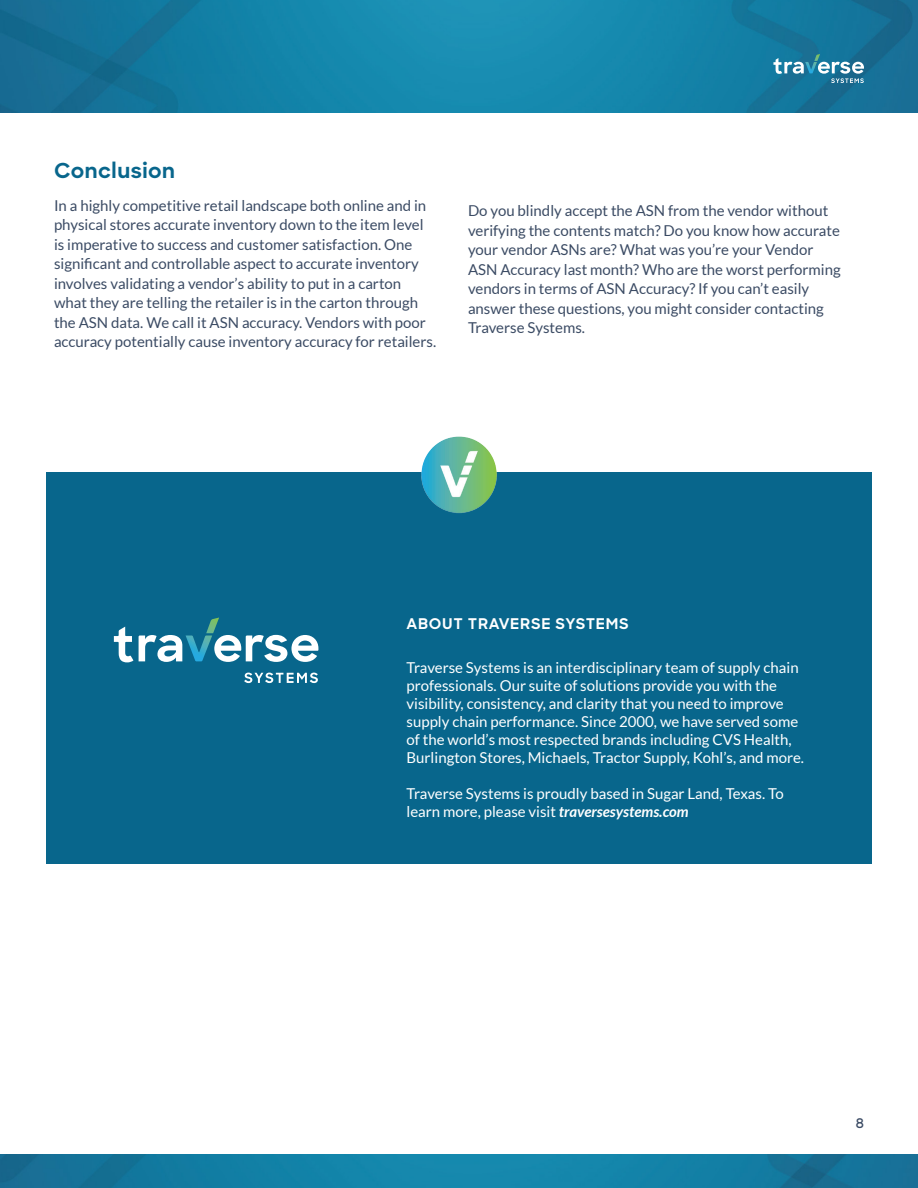
<style>
.page{position:relative;width:918px;height:1188px;background:#fff}
.page>*{position:absolute;margin:0;border:0;box-sizing:border-box;transform-origin:0 0}
.Small_section_Titles{font:700 21px "Sharp Sans";letter-spacing:.025em;color:#08668c}
.t1{font:15px/19.5px "Lato";color:#3b4b64}
.Paragraph_Copy{font:15px/18px "Lato";color:#fff}
.titles{font:700 15px "Sharp Sans";letter-spacing:.05em;color:#fff}
.t2{font:600 13.5px "Sharp Sans";color:#3b4b64}
.s1{font-weight:700;font-style:italic}
</style>
<div class="page">
<svg style="left:0;top:0;width:918px;height:112px;background:#157fa4"></svg>
<div style="left:46px;top:472px;width:826px;height:391px;background:#08668c"></div>
<svg style="left:114px;top:627px;width:19px;height:35px"></svg>
<svg style="left:139px;top:618px;width:179px;height:44px"></svg>
<svg style="left:244px;top:673px;width:74px;height:10px"></svg>
<svg style="left:773px;top:54px;width:91px;height:29px;background:#4790ad"></svg>
<svg style="left:0;top:1155px;width:918px;height:33px;background:#147ca2"></svg>
<img style="left:421px;top:436px;width:76px;height:78px">
<p class="Small_section_Titles" style="left:54px;top:155px;width:123px">Conclusion</p>
<p class="t1" style="left:54px;top:195px;width:384px">In a highly competitive retail landscape both online and in physical stores accurate inventory down to the item level is imperative to success and customer satisfaction. One significant and controllable aspect to accurate inventory involves validating a vendor’s ability to put in a carton what they are telling the retailer is in the carton through the ASN data. We call it ASN accuracy. Vendors with poor accuracy potentially cause inventory accuracy for retailers.</p>
<p class="t1" style="left:468px;top:201px;width:374px">Do you blindly accept the ASN from the vendor without verifying the contents match? Do you know how accurate your vendor ASNs are? What was you’re your Vendor ASN Accuracy last month? Who are the worst performing vendors in terms of ASN Accuracy? If you can’t easily answer these questions, you might consider contacting Traverse Systems.</p>
<p class="titles" style="left:407px;top:612px;width:224px">ABOUT TRAVERSE SYSTEMS</p>
<p class="Paragraph_Copy" style="left:407px;top:658px;width:399px">Traverse Systems is an interdisciplinary team of supply chain professionals. Our suite of solutions provide you with the visibility, consistency, and clarity that you need to improve supply chain performance. Since 2000, we have served some of the world’s most respected brands including CVS Health, Burlington Stores, Michaels, Tractor Supply, Kohl’s, and more.</p>
<p class="Paragraph_Copy" style="left:407px;top:784px;width:379px">Traverse Systems is proudly based in Sugar Land, Texas. To learn more, please visit <span class="s1">traversesystems.com</span></p>
<p class="t2" style="left:856px;top:1114px;width:10px">8</p>
</div>
